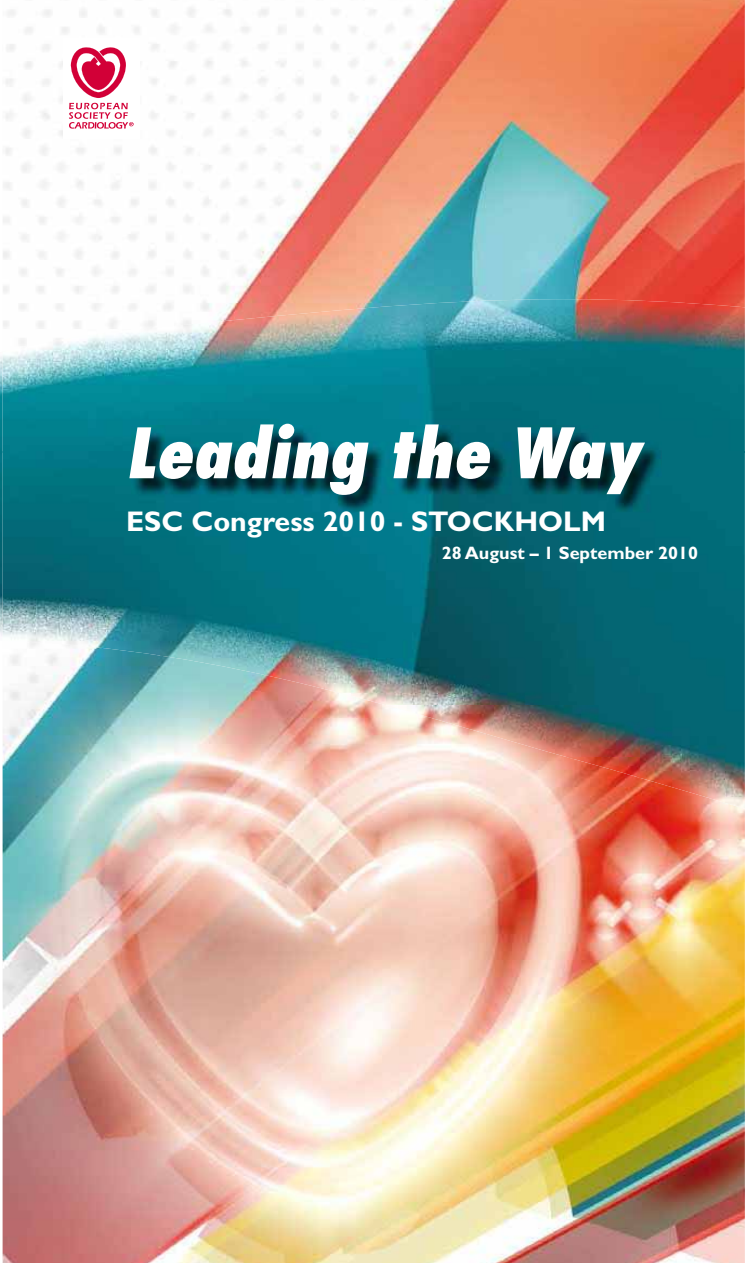
<style>
.page{position:relative;width:745px;height:1263px;background:#fff}
.page>*{position:absolute;margin:0;border:0;box-sizing:border-box;transform-origin:0 0}
.t1{font:italic 800 condensed 67.5px "Futura";color:#fff}
.t2{font:700 28.5px "Gill Sans";color:#fff}
.t3{font:700 18px "Gill Sans";color:#fff}
</style>
<div class="page">
<img style="left:3px;top:0;width:741px;height:1263px">
<img style="left:0;top:356px;width:3px;height:280px">
<img style="left:3px;top:299px;width:741px;height:152px">
<img style="left:3px;top:451px;width:158px;height:206px">
<img style="left:637px;top:451px;width:107px;height:358px">
<img style="left:161px;top:512px;width:478px;height:196px">
<img style="left:372px;top:706px;width:267px;height:53px">
<img style="left:566px;top:757px;width:73px;height:21px">
<img style="left:131px;top:426px;width:530px;height:86px">
<div style="left:63px;top:38px;width:76px;height:101px;background:#fff"></div>
<svg style="left:69px;top:47px;width:64px;height:82px"></svg>
<h1 class="t1" style="left:125px;top:424px;width:516px">Leading the Way</h1>
<p class="t2" style="left:126px;top:511px;width:481px">ESC Congress 2010 - STOCKHOLM</p>
<p class="t3" style="left:441px;top:547px;width:257px">28 August – 1 September 2010</p>
</div>
